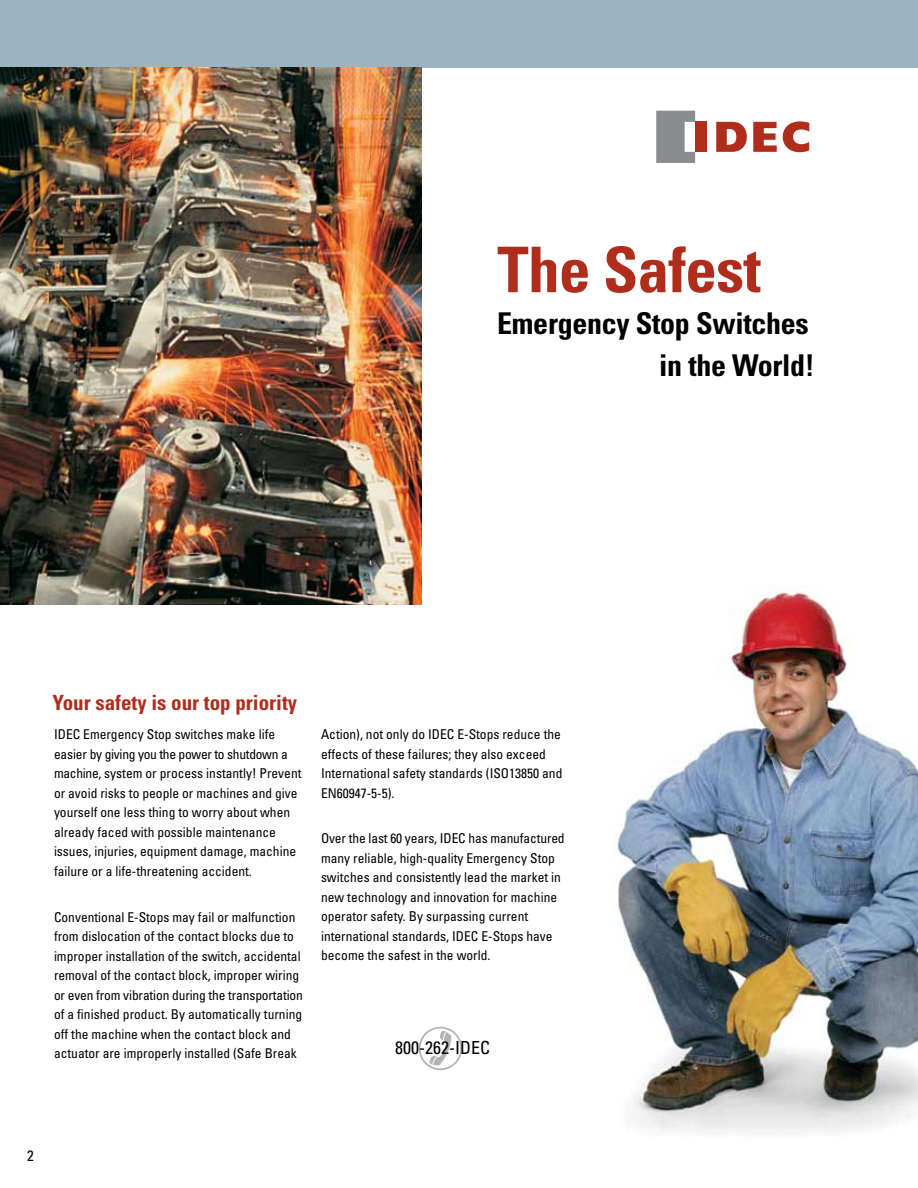
<style>
.page{position:relative;width:918px;height:1188px;background:#fff}
.page>*{position:absolute;margin:0;border:0;box-sizing:border-box;transform-origin:0 0}
.t1{font:700 condensed 63px "Univers LT Std";letter-spacing:-.01em;color:#b02c1b}
.t2{font:700 condensed 30px/42px "Univers LT Std";letter-spacing:-.01em;color:#000;text-align:right}
.t3{font:700 condensed 21px "Univers LT Std";color:#b02c1b}
.t4{font:condensed 18px "Univers LT Std";color:#000}
.t5{font:condensed 15px "Univers LT Std";color:#000}
.t6{font:condensed 13.5px/19.5px "Univers LT Std";color:#000}
</style>
<div class="page">
<div style="left:0;top:0;width:918px;height:68px;background:#9ab4c2"></div>
<img style="left:615px;top:586px;width:303px;height:546px">
<img style="left:0;top:68px;width:421px;height:537px">
<svg style="left:656px;top:111px;width:39px;height:52px;background:#9c9ea0"></svg>
<svg style="left:716px;top:122px;width:31px;height:30px"></svg>
<svg style="left:753px;top:122px;width:24px;height:30px"></svg>
<div style="left:695px;top:122px;width:11px;height:30px;background:#b02c1b"></div>
<svg style="left:783px;top:121px;width:26px;height:31px"></svg>
<h1 class="t1" style="left:497px;top:231px;width:265px">The Safest</h1>
<h2 class="t2" style="left:497px;top:302px;width:319px">Emergency Stop Switches in the World!</h2>
<h3 class="t3" style="left:53px;top:689px;width:246px">Your safety is our top priority</h3>
<p class="t6" style="left:54px;top:725px;width:249px">IDEC Emergency Stop switches make life easier by giving you the power to shutdown a machine, system or process instantly! Prevent or avoid risks to people or machines and give yourself one less thing to worry about when already faced with possible maintenance issues, injuries, equipment damage, machine failure or a life-threatening accident.</p>
<p class="t6" style="left:54px;top:907px;width:251px">Conventional E-Stops may fail or malfunction from dislocation of the contact blocks due to improper installation of the switch, accidental removal of the contact block, improper wiring or even from vibration during the transportation of a finished product. By automatically turning off the machine when the contact block and actuator are improperly installed (Safe Break</p>
<p class="t6" style="left:321px;top:725px;width:243px">Action), not only do IDEC E-Stops reduce the effects of these failures; they also exceed International safety standards (ISO13850 and EN60947-5-5).</p>
<p class="t6" style="left:321px;top:829px;width:245px">Over the last 60 years, IDEC has manufactured many reliable, high-quality Emergency Stop switches and consistently lead the market in new technology and innovation for machine operator safety. By surpassing current international standards, IDEC E-Stops have become the safest in the world.</p>
<h3 class="t4" style="left:395px;top:1036px;width:96px">800-262-IDEC</h3>
<p class="t5" style="left:27px;top:1146px;width:8px">2</p>
</div>
